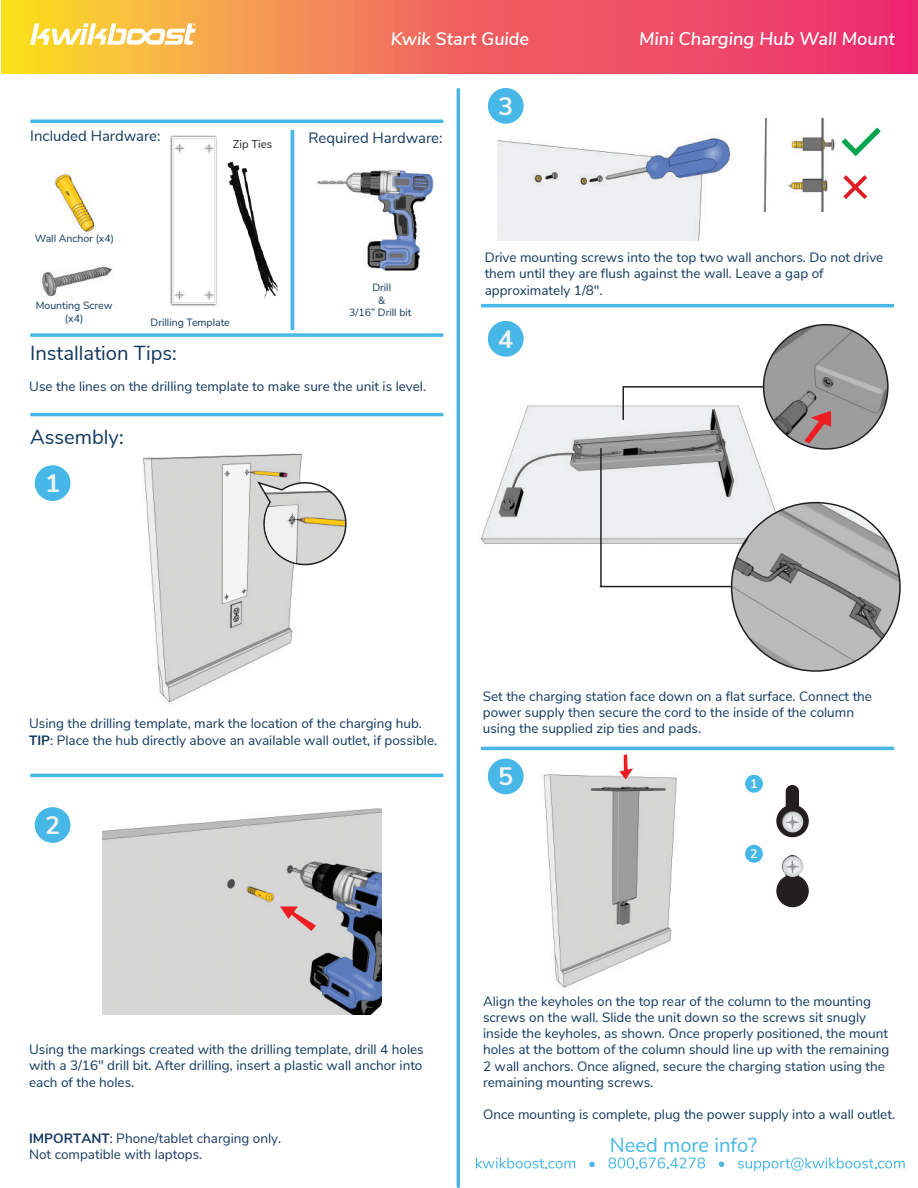
<style>
.page{position:relative;width:918px;height:1188px;background:#fff}
.page>*{position:absolute;margin:0;border:0;box-sizing:border-box;transform-origin:0 0}
.t1{font:700 25.2px "Nunito Sans";color:#f2f3f4}
.t2{font:20.25px "Nunito Sans";color:#11385f}
.t3{font:20.25px "Nunito Sans";color:#46b7e6}
.t4{font:italic 600 18.3px "Nunito Sans";color:#fff}
.t5{font:italic 600 18px "Nunito Sans";color:#fff}
.t6{font:15px "Nunito Sans";color:#11385f}
.t7{font:13.5px/16.2px "Nunito Sans";color:#11385f}
.t8{font:13.5px/16.2px "Nunito Sans";color:#173861}
.t9{font:13.5px "Nunito Sans";color:#11385f}
.t10{font:700 12.6px "Nunito Sans";color:#f2f3f4}
.t11{font:11.25px "Nunito Sans";color:#231f20}
.t12{font:10.5px/12.6px "Nunito Sans";color:#11385f;text-align:center}
.s1{font-weight:700}
</style>
<div class="page">
<img style="left:498px;top:138px;width:268px;height:103px">
<img style="left:487px;top:763px;width:276px;height:225px">
<img style="left:480px;top:356px;width:307px;height:234px">
<img style="left:734px;top:118px;width:101px;height:93px">
<img style="left:43px;top:453px;width:259px;height:250px">
<svg style="left:1px;top:0;width:917px;height:74px;background:#f17059"></svg>
<svg style="left:30px;top:23px;width:166px;height:22px"></svg>
<hr style="left:30px;top:120px;width:414px;height:3px;background:#46b7e6">
<svg style="left:30px;top:333px;width:414px;height:4px;background:#5cbfe9"></svg>
<hr style="left:30px;top:413px;width:414px;height:3px;background:#46b7e6">
<hr style="left:481px;top:304px;width:413px;height:3px;background:#46b7e6">
<hr style="left:30px;top:774px;width:414px;height:3px;background:#46b7e6">
<svg style="left:476px;top:1158px;width:99px;height:10px"></svg>
<svg style="left:589px;top:1162px;width:6px;height:5px"></svg>
<svg style="left:608px;top:1158px;width:97px;height:11px"></svg>
<svg style="left:719px;top:1162px;width:5px;height:5px"></svg>
<svg style="left:738px;top:1158px;width:167px;height:13px"></svg>
<hr style="left:457px;top:88px;width:3px;height:1100px;background:#46b7e6;border-radius:2px">
<hr style="left:291px;top:130px;width:3px;height:200px;background:#46b7e6">
<img style="left:55px;top:173px;width:40px;height:60px">
<img style="left:316px;top:170px;width:117px;height:102px">
<img style="left:170px;top:135px;width:47px;height:171px">
<img style="left:172px;top:138px;width:43px;height:166px">
<img style="left:42px;top:266px;width:70px;height:31px">
<img style="left:103px;top:808px;width:279px;height:206px">
<div style="left:35px;top:465px;width:35px;height:36px;background:#46b7e6;border-radius:50%"></div>
<div style="left:35px;top:807px;width:35px;height:36px;background:#46b7e6;border-radius:50%"></div>
<div style="left:488px;top:88px;width:36px;height:36px;background:#46b7e6;border-radius:50%"></div>
<hr style="left:481px;top:747px;width:413px;height:3px;background:#46b7e6">
<div style="left:488px;top:759px;width:36px;height:35px;background:#46b7e6;border-radius:50%"></div>
<div style="left:745px;top:775px;width:18px;height:18px;background:#46b7e6;border-radius:50%"></div>
<div style="left:488px;top:321px;width:36px;height:36px;background:#46b7e6;border-radius:50%"></div>
<svg style="left:843px;top:175px;width:24px;height:24px"></svg>
<svg style="left:841px;top:127px;width:40px;height:30px"></svg>
<img style="left:764px;top:325px;width:124px;height:124px;border-radius:62px">
<div style="left:776px;top:805px;width:33px;height:32px;background:#231f20;border-radius:50%"></div>
<div style="left:771px;top:105px;width:9px;height:109px;background:#fff"></div>
<svg style="left:223px;top:464px;width:124px;height:139px"></svg>
<svg style="left:280px;top:906px;width:36px;height:25px"></svg>
<svg style="left:622px;top:385px;width:209px;height:58px"></svg>
<svg style="left:619px;top:754px;width:14px;height:25px"></svg>
<svg style="left:782px;top:811px;width:21px;height:22px"></svg>
<svg style="left:786px;top:785px;width:13px;height:44px"></svg>
<div style="left:745px;top:845px;width:18px;height:18px;background:#46b7e6;border-radius:50%"></div>
<div style="left:776px;top:875px;width:33px;height:32px;background:#231f20;border-radius:50%"></div>
<svg style="left:782px;top:856px;width:21px;height:21px"></svg>
<svg style="left:786px;top:855px;width:13px;height:22px"></svg>
<hr style="left:600px;top:586px;width:138px;height:1px;background:#231f20">
<hr style="left:600px;top:448px;width:2px;height:139px;background:#231f20">
<img style="left:732px;top:503px;width:168px;height:168px;border-radius:84px">
<img style="left:227px;top:161px;width:52px;height:138px">
<h3 class="t5" style="left:391px;top:26px;width:140px">Kwik Start Guide</h3>
<h3 class="t4" style="left:639px;top:25px;width:257px">Mini Charging Hub Wall Mount</h3>
<p class="t6" style="left:30px;top:125px;width:132px">Included Hardware:</p>
<p class="t6" style="left:308px;top:127px;width:136px">Required Hardware:</p>
<p class="t11" style="left:233px;top:136px;width:41px">Zip Ties</p>
<p class="t12" style="left:35px;top:231px;width:81px">Wall Anchor (x4)</p>
<p class="t12" style="left:36px;top:299px;width:78px">Mounting Screw (x4)</p>
<p class="t12" style="left:151px;top:315px;width:81px">Drilling Template</p>
<p class="t12" style="left:349px;top:281px;width:64px">Drill<br>&amp;<br>3/16” Drill bit</p>
<h2 class="t2" style="left:30px;top:338px;width:148px">Installation Tips:</h2>
<p class="t9" style="left:29px;top:376px;width:398px">Use the lines on the drilling template to make sure the unit is level.</p>
<h2 class="t2" style="left:30px;top:422px;width:95px">Assembly:</h2>
<h1 class="t1" style="left:45px;top:465px;width:17px">1</h1>
<h1 class="t1" style="left:498px;top:88px;width:17px">3</h1>
<p class="t7" style="left:485px;top:249px;width:400px">Drive mounting screws into the top two wall anchors. Do not drive them until they are flush against the wall. Leave a gap of approximately 1/8".</p>
<h1 class="t1" style="left:498px;top:320px;width:17px">4</h1>
<p class="t7" style="left:29px;top:715px;width:410px">Using the drilling template, mark the location of the charging hub.<br><span class="s1">TIP</span>: Place the hub directly above an available wall outlet, if possible.</p>
<h1 class="t1" style="left:45px;top:807px;width:17px">2</h1>
<p class="t7" style="left:483px;top:687px;width:391px">Set the charging station face down on a flat surface. Connect the power supply then secure the cord to the inside of the column using the supplied zip ties and pads.</p>
<h1 class="t1" style="left:498px;top:758px;width:17px">5</h1>
<p class="t10" style="left:750px;top:775px;width:9px">1</p>
<p class="t10" style="left:750px;top:845px;width:9px">2</p>
<p class="t7" style="left:29px;top:1041px;width:396px;text-align:justify">Using the markings created with the drilling template, drill 4 holes with a 3/16" drill bit. After drilling, insert a plastic wall anchor into each of the holes.</p>
<p class="t8" style="left:29px;top:1129px;width:254px"><span class="s1">IMPORTANT</span>: Phone/tablet charging only.<br>Not compatible with laptops.</p>
<p class="t7" style="left:483px;top:992px;width:408px">Align the keyholes on the top rear of the column to the mounting screws on the wall. Slide the unit down so the screws sit snugly inside the keyholes, as shown. Once properly positioned, the mount holes at the bottom of the column should line up with the remaining 2 wall anchors. Once aligned, secure the charging station using the remaining mounting screws.</p>
<p class="t7" style="left:483px;top:1106px;width:414px">Once mounting is complete, plug the power supply into a wall outlet.</p>
<h2 class="t3" style="left:610px;top:1130px;width:149px">Need more info?</h2>
</div>
